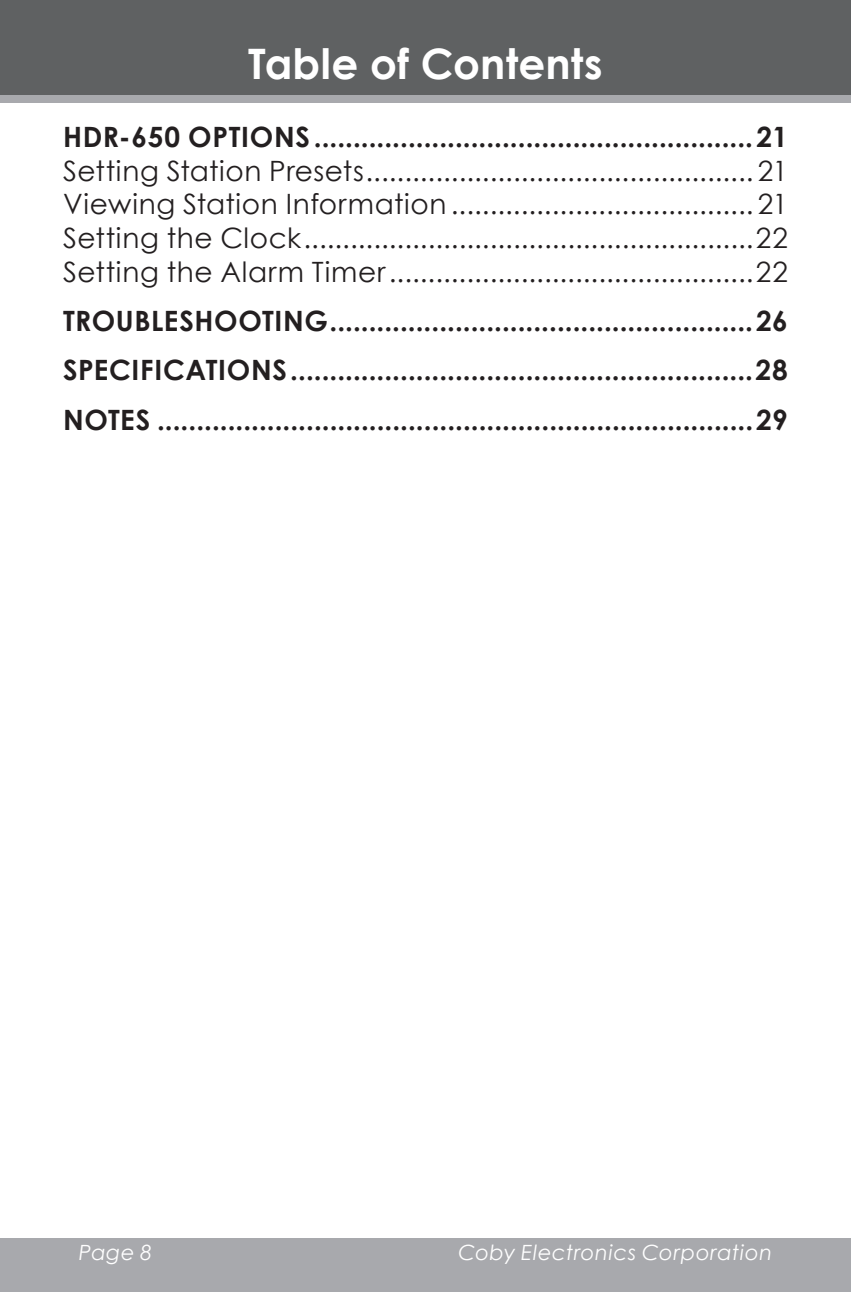
<style>
.page{position:relative;width:851px;height:1292px;background:#fff}
.page>*{position:absolute;margin:0;border:0;box-sizing:border-box;transform-origin:0 0}
.t1{font:700 42px "Century Gothic";letter-spacing:.005em;color:#fff}
.t2{font:700 28px/49.4px "Century Gothic";letter-spacing:.02em;color:#231f20}
.t3{font:28px/33.6px "Century Gothic";letter-spacing:.025em;color:#231f20;text-align:justify}
.t4{font:italic 21px "Century Gothic";letter-spacing:.03em;color:#fff}
</style>
<div class="page">
<div style="left:0;top:1237px;width:850px;height:55px;background:#a8a9ad"></div>
<div style="left:0;top:94px;width:850px;height:9px;background:#a8a9ad"></div>
<div style="left:0;top:0;width:850px;height:94px;background:#5f6162"></div>
<hr style="left:850px;top:1237px;width:1px;height:55px;background:#a8a9ad">
<hr style="left:850px;top:0;width:1px;height:94px;background:#5f6162">
<h1 class="t1" style="left:248px;top:32px;width:356px">TABLE OF CONTENTS</h1>
<p class="t2" style="left:63px;top:111px;width:141px">HDR-650 OPTI</p>
<p class="t2" style="left:250px;top:111px;width:539px">ONS ........................................................21</p>
<p class="t3" style="left:63px;top:153px;width:726px">Setting Station Presets.................................................. 21<br>Viewing Station Information ....................................... 21<br>Setting the Clock..........................................................22<br>Setting the Alarm Timer...............................................22</p>
<p class="t2" style="left:63px;top:295px;width:726px">TROUBLESHOOTI NG......................................................26<br>SPECIFICATI</p>
<p class="t2" style="left:63px;top:344px;width:726px;text-align:right">ONS ...........................................................28<br>NOTES ............................................................................29</p>
<p class="t4" style="left:79px;top:1238px;width:57px">Page</p>
<p class="t4" style="left:458px;top:1238px;width:315px">Coby Electronics Corporation</p>
</div>
